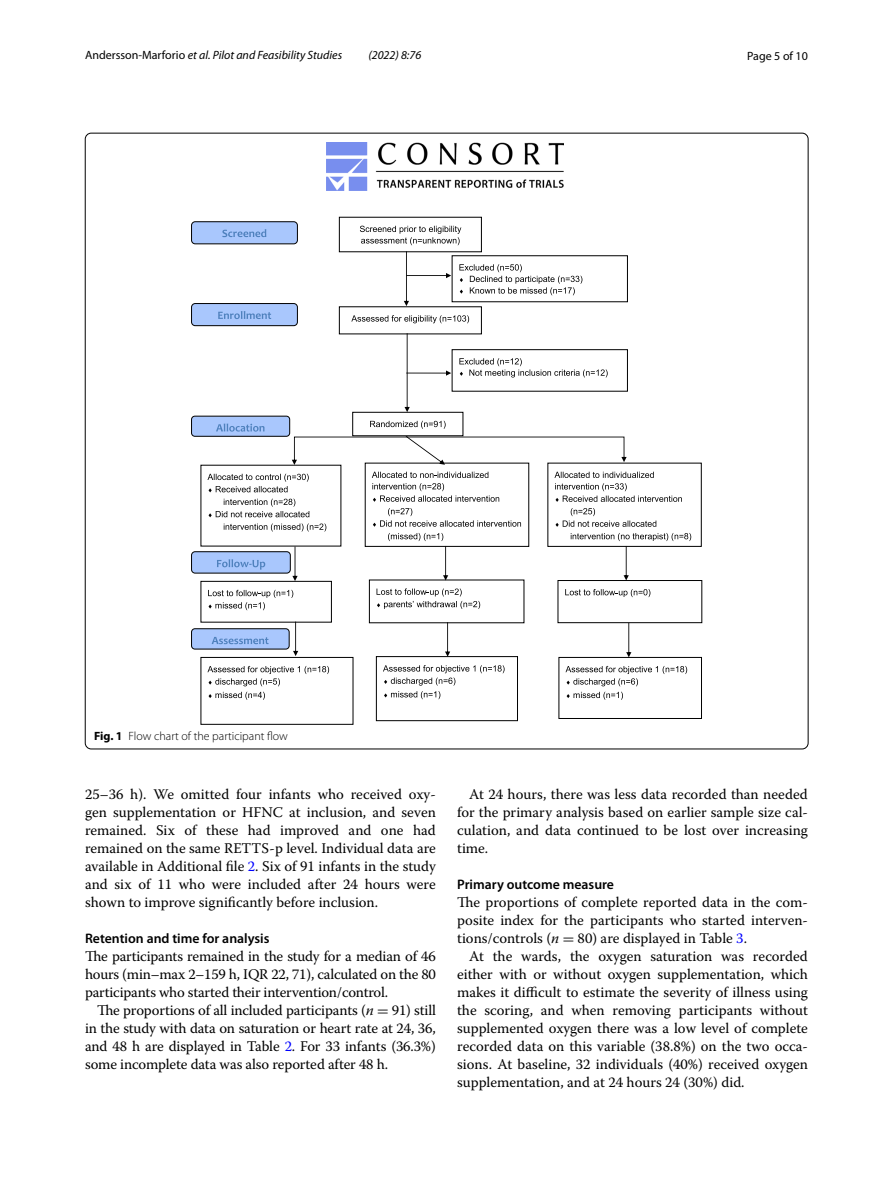
<style>
.page{position:relative;width:893px;height:1187px;background:#fff}
.page>*{position:absolute;margin:0;border:0;box-sizing:border-box;transform-origin:0 0}
.t1{font:14.7px/18px "Warnock Pro";color:#000;text-align:justify}
.t2{font:600 13.8px "Myriad Pro";color:#000}
.t3{font:italic 12px "Myriad Pro";color:#000}
.t4{font:300 12px "Myriad Pro";color:#000}
.t5{font:12px "Myriad Pro";color:#000}
.s1{font-style:normal}
.s2{font-weight:700}
.s3{color:#00f}
.s4{font-style:italic}
.s5{font-family:"MTSY"}
</style>
<div class="page">
<img style="left:326px;top:142px;width:238px;height:48px">
<div style="left:201px;top:657px;width:152px;height:67px;border:1px solid #000"></div>
<svg style="left:207px;top:666px;width:122px;height:33px"></svg>
<div style="left:201px;top:581px;width:131px;height:41px;background:#fff;border:1px solid #000"></div>
<svg style="left:208px;top:589px;width:85px;height:21px"></svg>
<svg style="left:207px;top:473px;width:102px;height:19px"></svg>
<svg style="left:209px;top:498px;width:100px;height:19px"></svg>
<svg style="left:224px;top:523px;width:102px;height:8px"></svg>
<div style="left:192px;top:416px;width:98px;height:20px;background:#a9c7fd;border-radius:3px"></div>
<div style="left:191px;top:416px;width:99px;height:20px;border:1px solid #000;border-radius:3px"></div>
<svg style="left:216px;top:423px;width:48px;height:8px"></svg>
<div style="left:192px;top:628px;width:97px;height:21px;background:#a9c7fd;border-radius:3px"></div>
<div style="left:191px;top:628px;width:98px;height:21px;border:1px solid #000;border-radius:3px"></div>
<svg style="left:212px;top:637px;width:57px;height:7px"></svg>
<div style="left:192px;top:222px;width:105px;height:22px;background:#a9c7fd;border-radius:4px"></div>
<div style="left:191px;top:221px;width:107px;height:23px;border:1px solid #000;border-radius:4px"></div>
<svg style="left:222px;top:229px;width:44px;height:8px"></svg>
<div style="left:192px;top:551px;width:98px;height:22px;background:#a9c7fd;border-radius:4px"></div>
<div style="left:191px;top:551px;width:100px;height:22px;border:1px solid #000;border-radius:4px"></div>
<svg style="left:217px;top:559px;width:48px;height:10px"></svg>
<div style="left:192px;top:303px;width:105px;height:22px;background:#a9c7fd;border-radius:4px"></div>
<div style="left:191px;top:303px;width:107px;height:23px;border:1px solid #000;border-radius:4px"></div>
<svg style="left:218px;top:311px;width:53px;height:8px"></svg>
<svg style="left:351px;top:315px;width:118px;height:8px"></svg>
<div style="left:452px;top:349px;width:176px;height:42px;background:#fff;border:1px solid #000"></div>
<svg style="left:459px;top:358px;width:149px;height:19px"></svg>
<div style="left:352px;top:412px;width:111px;height:24px;background:#fff;border:1px solid #000"></div>
<svg style="left:370px;top:420px;width:76px;height:9px"></svg>
<svg style="left:360px;top:226px;width:101px;height:19px"></svg>
<svg style="left:459px;top:264px;width:123px;height:31px"></svg>
<svg style="left:404px;top:251px;width:47px;height:55px"></svg>
<div style="left:376px;top:656px;width:142px;height:65px;background:#fff;border:1px solid #000"></div>
<svg style="left:383px;top:665px;width:122px;height:20px"></svg>
<svg style="left:384px;top:691px;width:56px;height:8px"></svg>
<svg style="left:377px;top:588px;width:103px;height:21px"></svg>
<svg style="left:372px;top:471px;width:127px;height:30px"></svg>
<svg style="left:373px;top:508px;width:148px;height:18px"></svg>
<div style="left:559px;top:657px;width:143px;height:61px;border:1px solid #000"></div>
<svg style="left:565px;top:666px;width:122px;height:33px"></svg>
<div style="left:558px;top:580px;width:144px;height:43px;border:1px solid #000"></div>
<svg style="left:565px;top:589px;width:85px;height:8px"></svg>
<div style="left:548px;top:463px;width:154px;height:83px;border:1px solid #000"></div>
<svg style="left:554px;top:471px;width:128px;height:31px"></svg>
<svg style="left:555px;top:508px;width:101px;height:19px"></svg>
<svg style="left:292px;top:436px;width:335px;height:29px"></svg>
<svg style="left:405px;top:333px;width:46px;height:79px"></svg>
<svg style="left:292px;top:546px;width:6px;height:35px"></svg>
<svg style="left:571px;top:533px;width:120px;height:47px"></svg>
<svg style="left:388px;top:533px;width:60px;height:47px"></svg>
<svg style="left:293px;top:621px;width:5px;height:35px"></svg>
<svg style="left:445px;top:622px;width:5px;height:34px"></svg>
<svg style="left:626px;top:623px;width:5px;height:34px"></svg>
<p class="t3" style="left:85px;top:48px;width:259px"><span class="s1">Andersson‑Marforio</span> et al. Pilot and Feasibility Studies</p>
<p class="t3" style="left:368px;top:48px;width:54px">(2022) 8:76</p>
<p class="t5" style="left:747px;top:48px;width:62px">Page 5 of 10</p>
<p class="t4" style="left:94px;top:729px;width:195px"><span class="s2">Fig. 1</span> Flow chart of the participant flow</p>
<p class="t1" style="left:85px;top:785px;width:352px">25–36 h). We omitted four infants who received oxy&shy;gen supplementation or HFNC at inclusion, and seven remained. Six of these had improved and one had remained on the same RETTS-p level. Individual data are available in Additional file <span class="s3">2</span>. Six of 91 infants in the study and six of 11 who were included after 24 hours were shown to improve significantly before inclusion.</p>
<p class="t2" style="left:85px;top:929px;width:186px">Retention and time for analysis</p>
<p class="t1" style="left:85px;top:947px;width:352px">The participants remained in the study for a median of 46 hours (min–max 2–159 h, IQR 22, 71), calculated on the 80 participants who started their intervention/control.</p>
<p class="t1" style="left:85px;top:1001px;width:352px;text-indent:12px">The proportions of all included participants (<span class="s4">n</span> <span class="s5">=</span> 91) still in the study with data on saturation or heart rate at 24, 36, and 48 h are displayed in Table <span class="s3">2</span>. For 33 infants (36.3%) some incomplete data was also reported after 48 h.</p>
<p class="t1" style="left:457px;top:785px;width:352px;text-indent:12px">At 24 hours, there was less data recorded than needed for the primary analysis based on earlier sample size cal&shy;culation, and data continued to be lost over increasing time.</p>
<p class="t2" style="left:457px;top:875px;width:158px">Primary outcome measure</p>
<p class="t1" style="left:457px;top:893px;width:352px">The proportions of complete reported data in the com&shy;posite index for the participants who started interven&shy;tions/controls (<span class="s4">n</span> <span class="s5">=</span> 80) are displayed in Table <span class="s3">3</span>.</p>
<p class="t1" style="left:457px;top:947px;width:352px;text-indent:12px">At the wards, the oxygen saturation was recorded either with or without oxygen supplementation, which makes it difficult to estimate the severity of illness using the scoring, and when removing participants without supplemented oxygen there was a low level of complete recorded data on this variable (38.8%) on the two occa&shy;sions. At baseline, 32 individuals (40%) received oxygen supplementation, and at 24 hours 24 (30%) did.</p>
</div>
